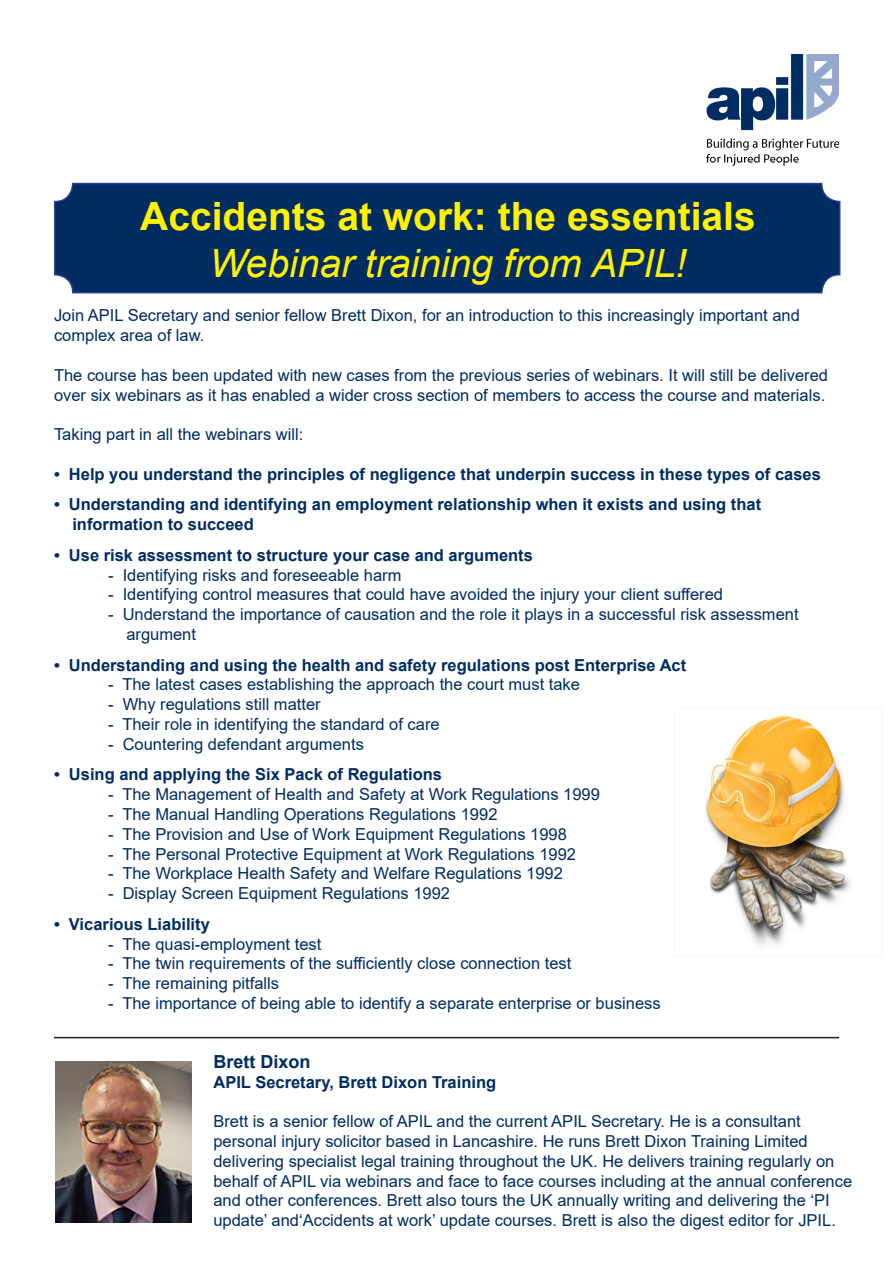
<style>
.page{position:relative;width:893px;height:1263px;background:#fff}
.page>*{position:absolute;margin:0;border:0;box-sizing:border-box;transform-origin:0 0}
.t1{font:700 39px/46.8px "Arial";color:#fff101;text-align:center}
.t2{font:700 18px "Arial";color:#002c62}
.t3{font:16.5px/19.8px "Arial";color:#002c62}
.t4{font:700 16.5px "Arial";color:#002c62}
.s1{font-weight:400;font-style:italic}
</style>
<div class="page">
<div style="left:55px;top:184px;width:785px;height:109px;background:#002c62;border-radius:18px"></div>
<div style="left:54px;top:183px;width:786px;height:110px;border:2px solid #253f8e;border-radius:18px"></div>
<img style="left:706px;top:54px;width:133px;height:112px">
<hr style="left:54px;top:1037px;width:785px;height:1px;background:#231f20">
<img style="left:56px;top:1061px;width:135px;height:161px">
<img style="left:674px;top:708px;width:177px;height:249px">
<p class="t1" style="left:140px;top:193px;width:617px">Accidents at work: the essentials<br><span class="s1">Webinar training from APIL!</span></p>
<p class="t3" style="left:54px;top:306px;width:747px">Join APIL Secretary and senior fellow Brett Dixon, for an introduction to this increasingly important and complex area of law.</p>
<p class="t3" style="left:54px;top:365px;width:775px">The course has been updated with new cases from the previous series of webinars. It will still be delivered over six webinars as it has enabled a wider cross section of members to access the course and materials.</p>
<p class="t3" style="left:54px;top:424px;width:251px">Taking part in all the webinars will:</p>
<p class="t4" style="left:54px;top:462px;width:768px">• Help you understand the principles of negligence that underpin success in these types of cases</p>
<p class="t4" style="left:54px;top:493px;width:709px">• Understanding and identifying an employment relationship when it exists and using that</p>
<p class="t4" style="left:72px;top:513px;width:183px">information to succeed</p>
<p class="t4" style="left:54px;top:543px;width:480px">• Use risk assessment to structure your case and arguments</p>
<p class="t3" style="left:108px;top:565px;width:295px">- Identifying risks and foreseeable harm</p>
<p class="t3" style="left:108px;top:585px;width:617px">- Identifying control measures that could have avoided the injury your client suffered</p>
<p class="t3" style="left:108px;top:604px;width:692px">- Understand the importance of causation and the role it plays in a successful risk assessment</p>
<p class="t3" style="left:126px;top:624px;width:71px">argument</p>
<p class="t4" style="left:54px;top:653px;width:634px">• Understanding and using the health and safety regulations post Enterprise Act</p>
<p class="t3" style="left:108px;top:675px;width:474px">- The latest cases establishing the approach the court must take</p>
<p class="t3" style="left:108px;top:694px;width:214px">- Why regulations still matter</p>
<p class="t3" style="left:108px;top:714px;width:333px">- Their role in identifying the standard of care</p>
<p class="t3" style="left:108px;top:734px;width:257px">- Countering defendant arguments</p>
<p class="t4" style="left:54px;top:763px;width:390px">• Using and applying the Six Pack of Regulations</p>
<p class="t3" style="left:108px;top:784px;width:493px">- The Management of Health and Safety at Work Regulations 1999</p>
<p class="t3" style="left:108px;top:804px;width:391px">- The Manual Handling Operations Regulations 1992</p>
<p class="t3" style="left:108px;top:824px;width:460px">- The Provision and Use of Work Equipment Regulations 1998</p>
<p class="t3" style="left:108px;top:844px;width:470px">- The Personal Protective Equipment at Work Regulations 1992</p>
<p class="t3" style="left:108px;top:864px;width:456px">- The Workplace Health Safety and Welfare Regulations 1992</p>
<p class="t3" style="left:108px;top:883px;width:344px">- Display Screen Equipment Regulations 1992</p>
<p class="t4" style="left:54px;top:912px;width:157px">• Vicarious Liability</p>
<p class="t3" style="left:108px;top:934px;width:215px">- The quasi-employment test</p>
<p class="t3" style="left:108px;top:954px;width:465px">- The twin requirements of the sufficiently close connection test</p>
<p class="t3" style="left:108px;top:973px;width:173px">- The remaining pitfalls</p>
<p class="t3" style="left:108px;top:993px;width:554px">- The importance of being able to identify a separate enterprise or business</p>
<p class="t2" style="left:213px;top:1049px;width:99px">Brett Dixon</p>
<p class="t4" style="left:213px;top:1070px;width:284px">APIL Secretary, Brett Dixon Training</p>
<p class="t3" style="left:213px;top:1111px;width:589px">Brett is a senior fellow of APIL and the current APIL Secretary. He is a consultant</p>
<p class="t3" style="left:213px;top:1131px;width:596px">personal injury solicitor based in Lancashire. He runs Brett Dixon Training Limited</p>
<p class="t3" style="left:213px;top:1151px;width:640px">delivering specialist legal training throughout the UK. He delivers training regularly on behalf of APIL via webinars and face to face courses including at the annual conference and other conferences. Brett also tours the UK annually writing and delivering the ‘PI update’ and‘Accidents at work’ update courses. Brett is also the digest editor for JPIL.</p>
</div>
